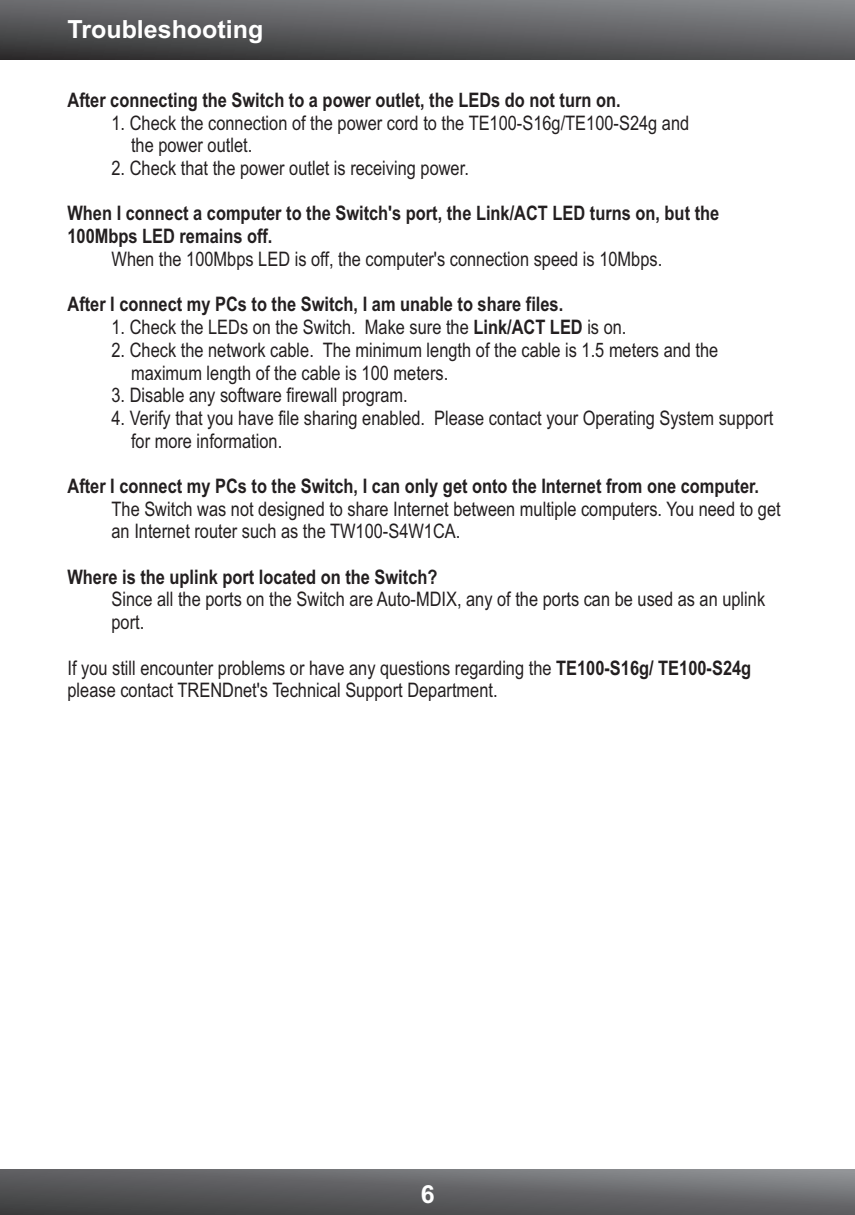
<style>
.page{position:relative;width:855px;height:1215px;background:#fff}
.page>*{position:absolute;margin:0;border:0;box-sizing:border-box;transform-origin:0 0}
.t1{font:700 25px "Arial";color:#fff}
.t2{font:20px/22.8px "Arial Narrow";color:#231f20}
.t3{font:700 20px/22.8px "Arial Narrow";color:#231f20}
.s1{font-weight:700}
</style>
<div class="page">
<svg style="left:0;top:0;width:855px;height:59px;background:#5e5e61"></svg>
<svg style="left:0;top:1170px;width:855px;height:45px;background:#606163"></svg>
<p class="t1" style="left:68px;top:19px;width:197px">Troubleshooting</p>
<p class="t3" style="left:68px;top:90px;width:555px">After connecting the Switch to a power outlet, the LEDs do not turn on.</p>
<p class="t2" style="left:131px;top:113px;width:560px;text-indent:-19px">1. Check the connection of the power cord to the TE100-S16g/TE100-S24g and the power outlet.</p>
<p class="t2" style="left:112px;top:158px;width:359px">2. Check that the power outlet is receiving power.</p>
<p class="t3" style="left:67px;top:204px;width:653px">When I connect a computer to the Switch's port, the Link/ACT LED turns on, but the<br>100Mbps LED remains off.</p>
<p class="t2" style="left:112px;top:249px;width:552px">When the 100Mbps LED is off, the computer's connection speed is 10Mbps.</p>
<p class="t3" style="left:67px;top:295px;width:497px">After I connect my PCs to the Switch, I am unable to share files.</p>
<p class="t2" style="left:112px;top:318px;width:517px">1. Check the LEDs on the Switch. Make sure the <span class="s1">Link/ACT LED</span> is on.</p>
<p class="t2" style="left:131px;top:340px;width:589px;text-indent:-19px">2. Check the network cable. The minimum length of the cable is 1.5 meters and the maximum length of the cable is 100 meters.</p>
<p class="t2" style="left:112px;top:386px;width:298px">3. Disable any software firewall program.</p>
<p class="t2" style="left:131px;top:408px;width:644px;text-indent:-19px">4. Verify that you have file sharing enabled. Please contact your Operating System support for more information.</p>
<p class="t3" style="left:67px;top:476px;width:693px">After I connect my PCs to the Switch, I can only get onto the Internet from one computer.</p>
<p class="t2" style="left:112px;top:499px;width:671px">The Switch was not designed to share Internet between multiple computers. You need to get an Internet router such as the TW100-S4W1CA.</p>
<p class="t3" style="left:67px;top:567px;width:372px">Where is the uplink port located on the Switch?</p>
<p class="t2" style="left:112px;top:590px;width:655px">Since all the ports on the Switch are Auto-MDIX, any of the ports can be used as an uplink port.</p>
<p class="t2" style="left:67px;top:658px;width:685px">If you still encounter problems or have any questions regarding the <span class="s1">TE100-S16g/ TE100-S24g </span>please contact TRENDnet's Technical Support Department.</p>
<p class="t1" style="left:421px;top:1185px;width:15px">6</p>
</div>
